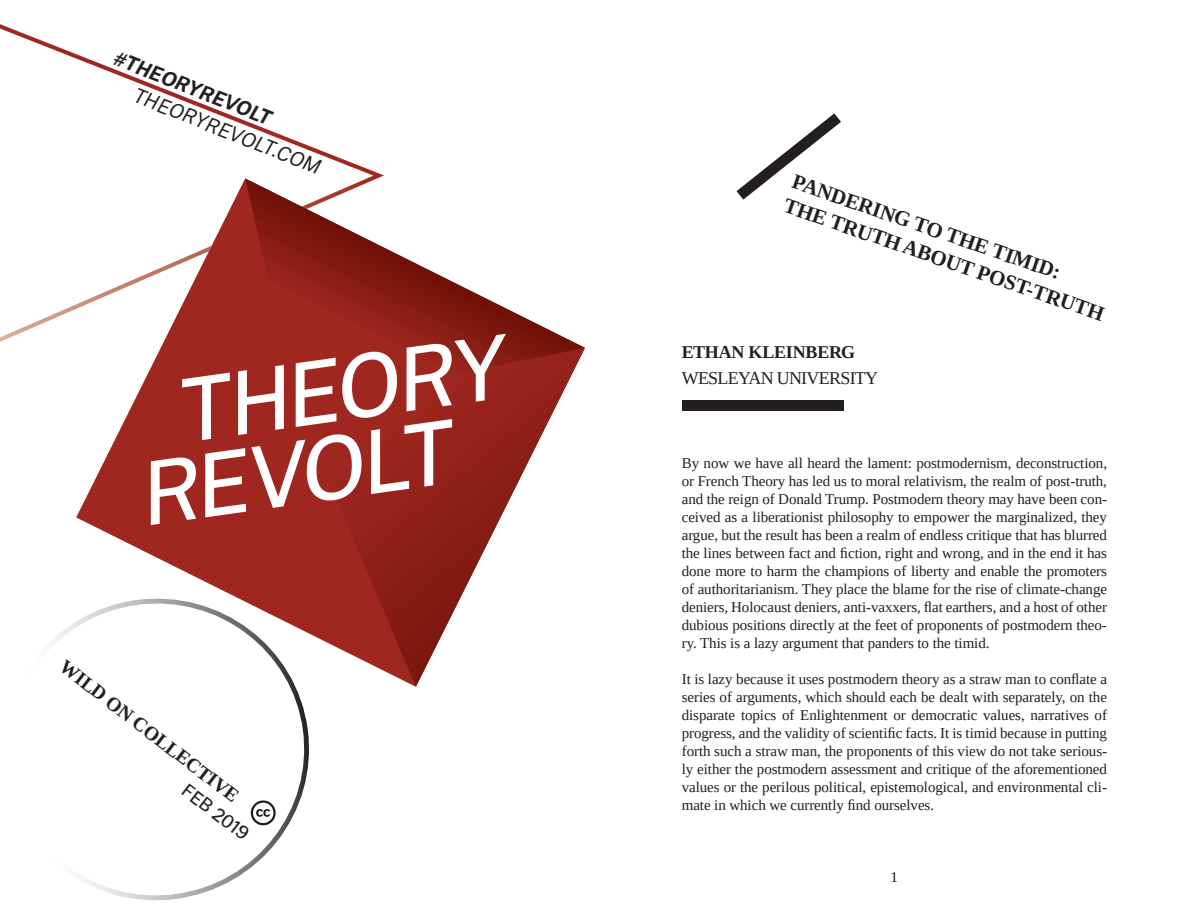
<style>
.page{position:relative;width:1188px;height:918px;background:#fff}
.page>*{position:absolute;margin:0;border:0;box-sizing:border-box;transform-origin:0 0}
.t1{font:italic 500 87.3px "United Sans";color:#fff}
.t2{font:700 21px/25.5px "Liberation Serif";color:#231f20}
.t3{font:italic 19.95px "United Sans";color:#231f20}
.t4{font:italic 700 19.95px "United Sans";color:#231f20}
.t5{font:700 19.5px "Liberation Serif";color:#231f20}
.t6{font:18px "Liberation Serif";letter-spacing:-.04em;color:#231f20}
.t7{font:700 18px "Liberation Serif";letter-spacing:-.01em;color:#231f20}
.t8{font:500 18px "United Sans";color:#231f20}
.t9{font:15px/18px "Liberation Serif";letter-spacing:-.005em;color:#231f20;text-align:justify}
</style>
<div class="page">
<svg style="left:0;top:24px;width:384px;height:318px"></svg>
<svg style="left:76px;top:178px;width:222px;height:414px;fill:#9f271f"></svg>
<svg style="left:298px;top:406px;width:215px;height:281px"></svg>
<svg style="left:245px;top:178px;width:330px;height:228px"></svg>
<svg style="left:513px;top:343px;width:72px;height:149px"></svg>
<svg style="left:737px;top:113px;width:104px;height:87px"></svg>
<svg style="left:51px;top:592px;width:265px;height:309px"></svg>
<svg style="left:248px;top:798px;width:35px;height:35px"></svg>
<div style="left:682px;top:400px;width:162px;height:10px;background:#231f20"></div>
<h3 class="t4" style="left:121px;top:42px;width:169px;rotate:22deg">#THEORYREVOLT</h3>
<h3 class="t3" style="left:141px;top:80px;width:201px;rotate:22deg">THEORYREVOLT.COM</h3>
<h1 class="t1" style="left:171px;top:346px;width:330px;rotate:-8deg">THEORY</h1>
<h1 class="t1" style="left:132px;top:429px;width:315px;rotate:-8deg">REVOLT</h1>
<h3 class="t5" style="left:69px;top:654px;width:221px;rotate:37deg">WILD ON COLLECTIVE</h3>
<p class="t8" style="left:191px;top:779px;width:80px;rotate:37deg">FEB 2019</p>
<h2 class="t2" style="left:797px;top:168px;width:338px;rotate:19deg">PANDERING TO THE TIMID:<br>THE TRUTH ABOUT POST-TRUTH</h2>
<p class="t7" style="left:682px;top:340px;width:175px">ETHAN KLEINBERG</p>
<p class="t6" style="left:682px;top:366px;width:198px">WESLEYAN UNIVERSITY</p>
<p class="t9" style="left:682px;top:454px;width:427px">By now we have all heard the lament: postmodernism, deconstruction, or French Theory has led us to moral relativism, the realm of post-truth, and the reign of Donald Trump. Postmodern theory may have been con&shy;ceived as a liberationist philosophy to empower the marginalized, they argue, but the result has been a realm of endless critique that has blurred the lines between fact and fiction, right and wrong, and in the end it has done more to harm the champions of liberty and enable the promoters of authoritarianism. They place the blame for the rise of climate-change deniers, Holocaust deniers, anti-vaxxers, flat earthers, and a host of other dubious positions directly at the feet of proponents of postmodern theo&shy;ry. This is a lazy argument that panders to the timid.</p>
<p class="t9" style="left:682px;top:670px;width:427px">It is lazy because it uses postmodern theory as a straw man to conflate a series of arguments, which should each be dealt with separately, on the disparate topics of Enlightenment or democratic values, narratives of progress, and the validity of scientific facts. It is timid because in putting forth such a straw man, the proponents of this view do not take serious&shy;ly either the postmodern assessment and critique of the aforementioned values or the perilous political, epistemological, and environmental cli&shy;mate in which we currently find ourselves.</p>
<p class="t9" style="left:891px;top:868px;width:9px">1</p>
</div>
